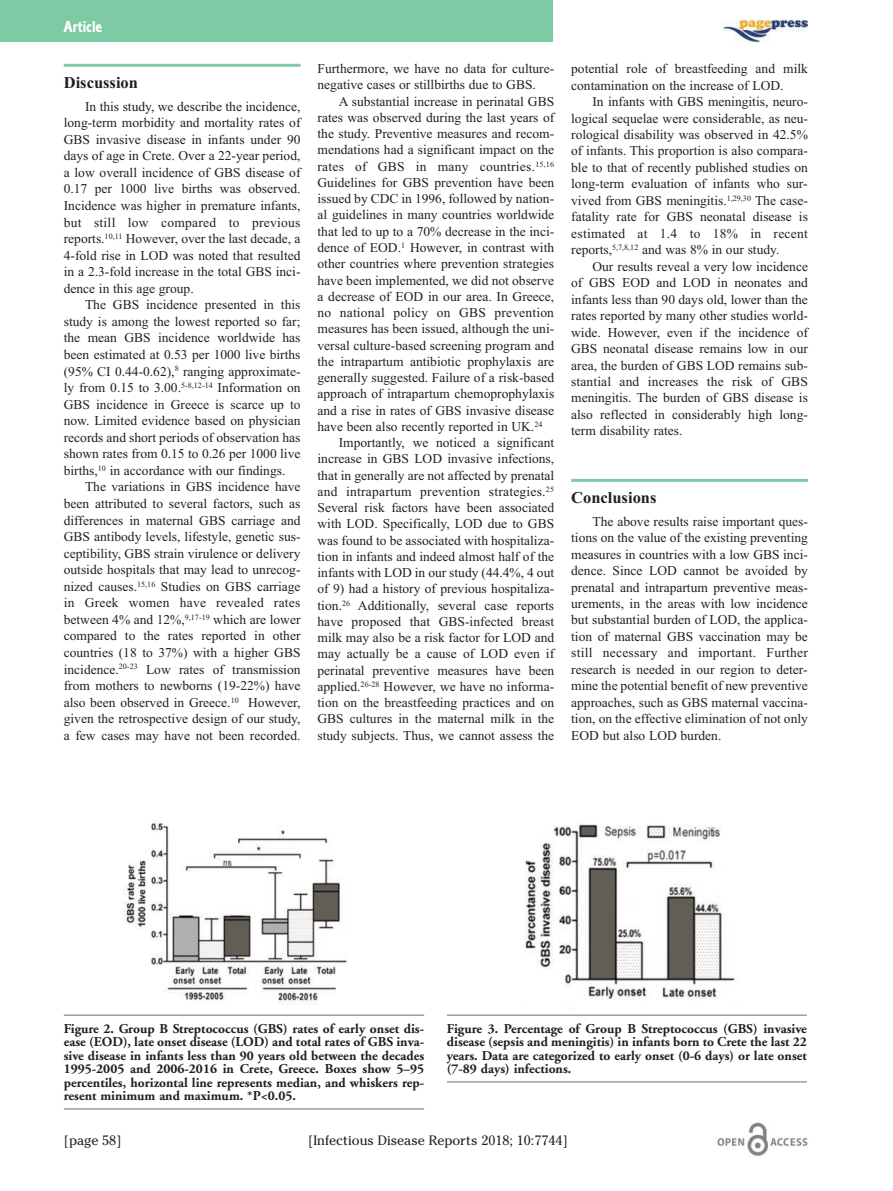
<style>
.page{position:relative;width:893px;height:1191px;background:#fff}
.page>*{position:absolute;margin:0;border:0;box-sizing:border-box;transform-origin:0 0}
.t1{font:700 16.5px "Times New Roman";color:#231f20}
.t2{font:16.5px "Corinthian Bold Condensed Plain";color:#fff}
.t3{font:13.5px/16.5px "Times New Roman";color:#231f20;text-align:justify}
.t4{font:700 13.5px/13.5px "Adobe Garamond";color:#231f20;text-align:justify}
.t5{font:13.5px "Times New Roman";letter-spacing:.02em;color:#231f20}
.t6{font:13.5px "Cheltenham";color:#231f20}
</style>
<div class="page">
<hr style="left:64px;top:64px;width:236px;height:3px;background:#7dcaa4">
<hr style="left:571px;top:479px;width:237px;height:3px;background:#7dcaa4">
<div style="left:0;top:0;width:553px;height:42px;background:#7dcaa4"></div>
<img style="left:717px;top:1123px;width:91px;height:33px">
<img style="left:723px;top:19px;width:84px;height:24px">
<img style="left:123px;top:821px;width:224px;height:184px">
<hr style="left:64px;top:1014px;width:360px;height:1px;background:#6c6d70">
<hr style="left:64px;top:1108px;width:360px;height:1px;background:#6c6d70">
<img style="left:525px;top:824px;width:210px;height:175px">
<hr style="left:447px;top:1014px;width:360px;height:1px;background:#6c6d70">
<hr style="left:447px;top:1081px;width:360px;height:1px;background:#6c6d70">
<p class="t2" style="left:63px;top:21px;width:40px">Article</p>
<p class="t1" style="left:64px;top:73px;width:76px">Discussion</p>
<p class="t3" style="left:64px;top:98px;width:238px;text-indent:21px">In this study, we describe the incidence, long-term morbidity and mortality rates of GBS invasive disease in infants under 90 days of age in Crete. Over a 22-year period, a low overall incidence of GBS disease of 0.17 per 1000 live births was observed.<br>Incidence was higher in premature infants, but still low compared to previous reports.<sup>10,11</sup> However, over the last decade, a 4-fold rise in LOD was noted that resulted in a 2.3-fold increase in the total GBS inci&shy;dence in this age group.</p>
<p class="t3" style="left:64px;top:296px;width:238px;text-indent:21px">The GBS incidence presented in this study is among the lowest reported so far; the mean GBS incidence worldwide has been estimated at 0.53 per 1000 live births (95% CI 0.44-0.62),<sup>8</sup> ranging approximate&shy;ly from 0.15 to 3.00.<sup>5-8,12-14</sup> Information on GBS incidence in Greece is scarce up to now. Limited evidence based on physician records and short periods of observation has shown rates from 0.15 to 0.26 per 1000 live births,<sup>10</sup> in accordance with our findings.</p>
<p class="t3" style="left:64px;top:478px;width:238px;text-indent:21px">The variations in GBS incidence have been attributed to several factors, such as differences in maternal GBS carriage and GBS antibody levels, lifestyle, genetic sus&shy;ceptibility, GBS strain virulence or delivery outside hospitals that may lead to unrecog&shy;nized causes.<sup>15,16</sup> Studies on GBS carriage in Greek women have revealed rates between 4% and 12%,<sup>9,17-19</sup> which are lower compared to the rates reported in other countries (18 to 37%) with a higher GBS incidence.<sup>20-23</sup> Low rates of transmission from mothers to newborns (19-22%) have also been observed in Greece.<sup>10</sup> However, given the retrospective design of our study, a few cases may have not been recorded.</p>
<p class="t3" style="left:317px;top:60px;width:238px">Furthermore, we have no data for culture&shy;negative cases or stillbirths due to GBS.</p>
<p class="t3" style="left:339px;top:93px;width:217px">A substantial increase in perinatal GBS</p>
<p class="t3" style="left:317px;top:109px;width:238px">rates was observed during the last years of</p>
<p class="t3" style="left:317px;top:125px;width:238px">the study. Preventive measures and recom-</p>
<p class="t3" style="left:317px;top:142px;width:238px">mendations had a significant impact on the</p>
<p class="t5" style="left:317px;top:158px;width:238px">rates of GBS in many countries.<sup>15,16</sup></p>
<p class="t3" style="left:317px;top:174px;width:238px">Guidelines for GBS prevention have been</p>
<p class="t3" style="left:317px;top:190px;width:238px">issued by CDC in 1996, followed by nation-</p>
<p class="t3" style="left:317px;top:207px;width:238px">al guidelines in many countries worldwide</p>
<p class="t3" style="left:317px;top:223px;width:238px">that led to up to a 70% decrease in the inci-</p>
<p class="t3" style="left:317px;top:239px;width:238px">dence of EOD.<sup>1</sup> However, in contrast with</p>
<p class="t3" style="left:317px;top:255px;width:238px">other countries where prevention strategies</p>
<p class="t3" style="left:317px;top:272px;width:238px">have been implemented, we did not observe</p>
<p class="t3" style="left:317px;top:288px;width:238px">a decrease of EOD in our area. In Greece,</p>
<p class="t3" style="left:317px;top:304px;width:238px">no national policy on GBS prevention</p>
<p class="t3" style="left:317px;top:320px;width:238px">measures has been issued, although the uni-</p>
<p class="t3" style="left:317px;top:337px;width:238px">versal culture-based screening program and</p>
<p class="t3" style="left:317px;top:353px;width:238px">the intrapartum antibiotic prophylaxis are</p>
<p class="t3" style="left:317px;top:369px;width:238px">generally suggested. Failure of a risk-based</p>
<p class="t3" style="left:317px;top:385px;width:238px">approach of intrapartum chemoprophylaxis</p>
<p class="t3" style="left:317px;top:402px;width:238px">and a rise in rates of GBS invasive disease</p>
<p class="t3" style="left:317px;top:418px;width:226px">have been also recently reported in UK.<sup>24</sup></p>
<p class="t3" style="left:339px;top:434px;width:217px">Importantly, we noticed a significant</p>
<p class="t3" style="left:317px;top:450px;width:238px">increase in GBS LOD invasive infections,</p>
<p class="t3" style="left:317px;top:467px;width:238px">that in generally are not affected by prenatal</p>
<p class="t5" style="left:317px;top:483px;width:238px">and intrapartum prevention strategies.<sup>25</sup></p>
<p class="t3" style="left:317px;top:499px;width:238px">Several risk factors have been associated</p>
<p class="t3" style="left:317px;top:515px;width:238px">with LOD. Specifically, LOD due to GBS</p>
<p class="t3" style="left:317px;top:532px;width:238px">was found to be associated with hospitaliza-</p>
<p class="t3" style="left:317px;top:548px;width:238px">tion in infants and indeed almost half of the</p>
<p class="t3" style="left:317px;top:564px;width:238px">infants with LOD in our study (44.4%, 4 out</p>
<p class="t3" style="left:317px;top:580px;width:238px">of 9) had a history of previous hospitaliza-</p>
<p class="t3" style="left:317px;top:597px;width:238px">tion.<sup>26</sup> Additionally, several case reports</p>
<p class="t3" style="left:317px;top:613px;width:238px">have proposed that GBS-infected breast</p>
<p class="t3" style="left:317px;top:629px;width:238px">milk may also be a risk factor for LOD and</p>
<p class="t3" style="left:317px;top:645px;width:238px">may actually be a cause of LOD even if</p>
<p class="t3" style="left:317px;top:662px;width:238px">perinatal preventive measures have been</p>
<p class="t3" style="left:317px;top:678px;width:238px">applied.<sup>26-28</sup> However, we have no informa-</p>
<p class="t3" style="left:317px;top:694px;width:238px">tion on the breastfeeding practices and on</p>
<p class="t3" style="left:317px;top:710px;width:238px">GBS cultures in the maternal milk in the</p>
<p class="t3" style="left:317px;top:727px;width:238px">study subjects. Thus, we cannot assess the</p>
<p class="t3" style="left:571px;top:60px;width:238px">potential role of breastfeeding and milk contamination on the increase of LOD.</p>
<p class="t3" style="left:571px;top:93px;width:238px;text-indent:21px">In infants with GBS meningitis, neuro&shy;logical sequelae were considerable, as neu&shy;rological disability was observed in 42.5% of infants. This proportion is also compara&shy;ble to that of recently published studies on long-term evaluation of infants who sur&shy;vived from GBS meningitis.<sup>1,29,30</sup> The case&shy;fatality rate for GBS neonatal disease is estimated at 1.4 to 18% in recent reports,<sup>5,7,8,12</sup> and was 8% in our study.</p>
<p class="t3" style="left:571px;top:258px;width:238px;text-indent:21px">Our results reveal a very low incidence of GBS EOD and LOD in neonates and infants less than 90 days old, lower than the rates reported by many other studies world&shy;wide. However, even if the incidence of GBS neonatal disease remains low in our area, the burden of GBS LOD remains sub&shy;stantial and increases the risk of GBS meningitis. The burden of GBS disease is also reflected in considerably high long&shy;term disability rates.</p>
<p class="t1" style="left:571px;top:488px;width:87px">Conclusions</p>
<p class="t3" style="left:571px;top:513px;width:238px;text-indent:21px">The above results raise important ques&shy;tions on the value of the existing preventing measures in countries with a low GBS inci&shy;dence. Since LOD cannot be avoided by prenatal and intrapartum preventive meas&shy;urements, in the areas with low incidence but substantial burden of LOD, the applica&shy;tion of maternal GBS vaccination may be still necessary and important. Further research is needed in our region to deter&shy;mine the potential benefit of new preventive approaches, such as GBS maternal vaccina&shy;tion, on the effective elimination of not only EOD but also LOD burden.</p>
<p class="t4" style="left:64px;top:1022px;width:362px">Figure 2. Group B Streptococcus (GBS) rates of early onset dis&shy;ease (EOD), late onset disease (LOD) and total rates of GBS inva&shy;sive disease in infants less than 90 years old between the decades 1995-2005 and 2006-2016 in Crete, Greece. Boxes show 5–95 percentiles, horizontal line represents median, and whiskers rep&shy;resent minimum and maximum. *P&lt;0.05.</p>
<p class="t4" style="left:447px;top:1022px;width:361px">Figure 3. Percentage of Group B Streptococcus (GBS) invasive disease (sepsis and meningitis) in infants born to Crete the last 22 years. Data are categorized to early onset (0-6 days) or late onset (7-89 days) infections.</p>
<p class="t6" style="left:64px;top:1132px;width:59px">[page 58]</p>
<p class="t6" style="left:308px;top:1132px;width:261px">[Infectious Disease Reports 2018; 10:7744]</p>
</div>
